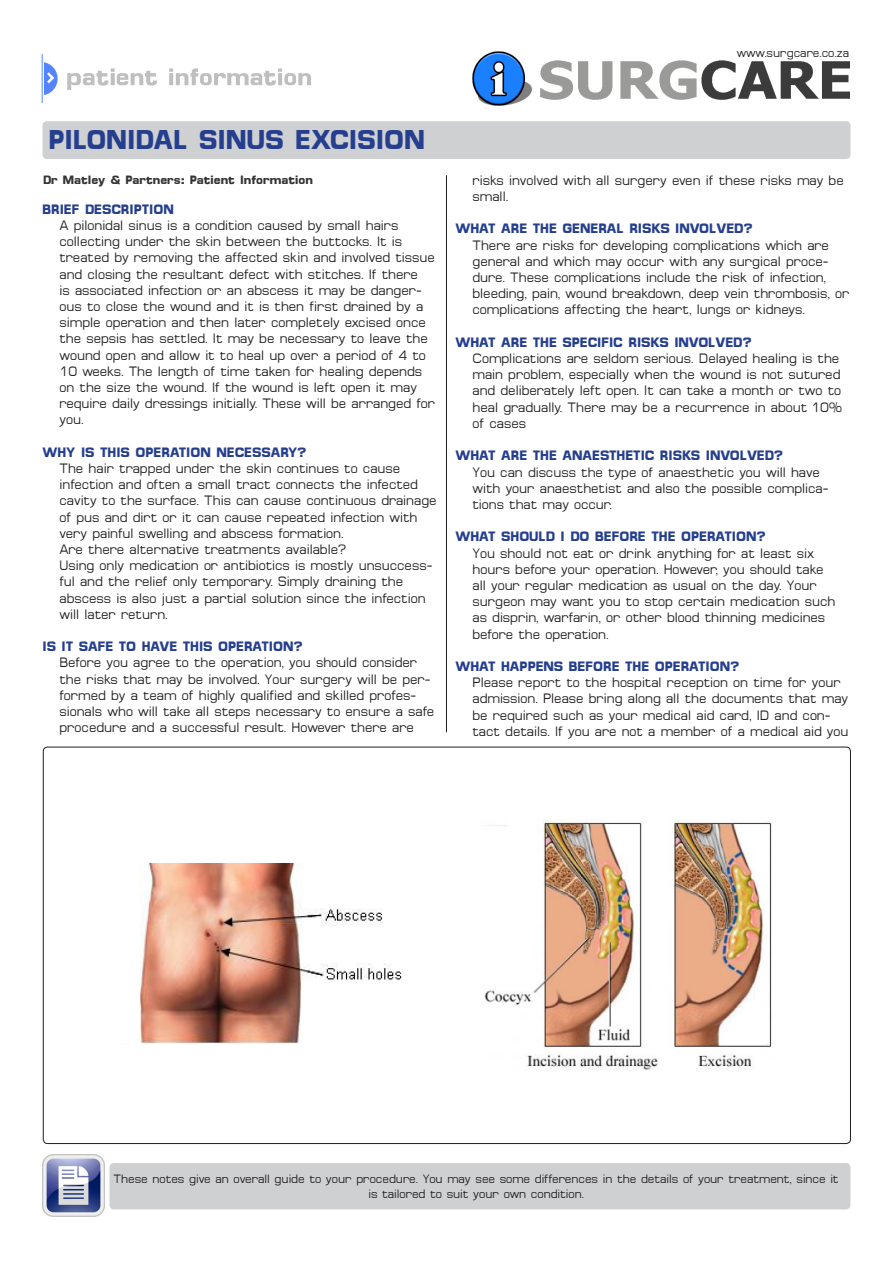
<style>
.page{position:relative;width:893px;height:1263px;background:#fff}
.page>*{position:absolute;margin:0;border:0;box-sizing:border-box;transform-origin:0 0}
.Operation_name{font:700 27px "Minima S Si";color:#253f8e}
.Brochure_text{font:13.5px/16.2px "Minima S Si";color:#231f20}
.Brochure_Header{font:700 13.5px "Minima S Si";color:#253f8e}
.t1{font:12px/14.4px "Minima S Si";color:#231f20;text-align:center}
.t2{font:700 12px "Minima S Si";color:#353435}
</style>
<div class="page">
<img style="left:472px;top:52px;width:377px;height:54px">
<div style="left:109px;top:1163px;width:741px;height:46px;background:#cfd0d2;border-radius:4px"></div>
<div style="left:43px;top:121px;width:807px;height:38px;background:#cfd0d2;border-radius:4px"></div>
<img style="left:43px;top:1155px;width:61px;height:61px">
<hr style="left:446px;top:175px;width:1px;height:557px;background:#231f20">
<img style="left:41px;top:54px;width:270px;height:48px">
<img style="left:484px;top:820px;width:288px;height:250px">
<img style="left:140px;top:863px;width:262px;height:181px">
<p class="t1" style="left:737px;top:46px;width:114px">www.surgcare.co.za</p>
<p class="Operation_name" style="left:48px;top:124px;width:378px">PILONIDAL SINUS EXCISION</p>
<p class="t2" style="left:43px;top:173px;width:271px">Dr Matley &amp; Partners: Patient Information</p>
<p class="Brochure_Header" style="left:43px;top:201px;width:133px">BRIEF DESCRIPTION</p>
<p class="Brochure_text" style="left:60px;top:217px;width:377px">A pilonidal sinus is a condition caused by small hairs collecting under the skin between the buttocks. It is treated by removing the affected skin and involved tissue and closing the resultant defect with stitches. If there<br>is associated infection or an abscess it may be danger&shy;ous to close the wound and it is then first drained by a simple operation and then later completely excised once the sepsis has settled. It may be necessary to leave the wound open and allow it to heal up over a period of 4 to 10 weeks. The length of time taken for healing depends on the size the wound. If the wound is left open it may require daily dressings initially. These will be arranged for you.</p>
<p class="Brochure_Header" style="left:43px;top:444px;width:266px">WHY IS THIS OPERATION NECESSARY?</p>
<p class="Brochure_text" style="left:60px;top:460px;width:379px">The hair trapped under the skin continues to cause infection and often a small tract connects the infected cavity to the surface. This can cause continuous drainage of pus and dirt or it can cause repeated infection with very painful swelling and abscess formation.</p>
<p class="Brochure_text" style="left:60px;top:541px;width:288px">Are there alternative treatments available?</p>
<p class="Brochure_text" style="left:60px;top:557px;width:374px">Using only medication or antibiotics is mostly unsuccess&shy;ful and the relief only temporary. Simply draining the abscess is also just a partial solution since the infection will later return.</p>
<p class="Brochure_Header" style="left:43px;top:639px;width:262px">IS IT SAFE TO HAVE THIS OPERATION?</p>
<p class="Brochure_text" style="left:60px;top:655px;width:376px">Before you agree to the operation, you should consider the risks that may be involved. Your surgery will be per&shy;formed by a team of highly qualified and skilled profes&shy;sionals who will take all steps necessary to ensure a safe procedure and a successful result. However there are</p>
<p class="Brochure_text" style="left:472px;top:172px;width:373px">risks involved with all surgery even if these risks may be small.</p>
<p class="Brochure_Header" style="left:455px;top:221px;width:299px">WHAT ARE THE GENERAL RISKS INVOLVED?</p>
<p class="Brochure_text" style="left:472px;top:237px;width:378px">There are risks for developing complications which are general and which may occur with any surgical proce&shy;dure. These complications include the risk of infection, bleeding, pain, wound breakdown, deep vein thrombosis, or complications affecting the heart, lungs or kidneys.</p>
<p class="Brochure_Header" style="left:455px;top:334px;width:298px">WHAT ARE THE SPECIFIC RISKS INVOLVED?</p>
<p class="Brochure_text" style="left:472px;top:350px;width:371px">Complications are seldom serious. Delayed healing is the main problem, especially when the wound is not sutured and deliberately left open. It can take a month or two to heal gradually. There may be a recurrence in about 10% of cases</p>
<p class="Brochure_Header" style="left:455px;top:448px;width:329px">WHAT ARE THE ANAESTHETIC RISKS INVOLVED?</p>
<p class="Brochure_text" style="left:472px;top:464px;width:358px">You can discuss the type of anaesthetic you will have with your anaesthetist and also the possible complica&shy;tions that may occur.</p>
<p class="Brochure_Header" style="left:455px;top:529px;width:312px">WHAT SHOULD I DO BEFORE THE OPERATION?</p>
<p class="Brochure_text" style="left:472px;top:545px;width:364px">You should not eat or drink anything for at least six hours before your operation. However, you should take all your regular medication as usual on the day. Your surgeon may want you to stop certain medication such as disprin, warfarin, or other blood thinning medicines before the operation.</p>
<p class="Brochure_Header" style="left:455px;top:658px;width:286px">WHAT HAPPENS BEFORE THE OPERATION?</p>
<p class="Brochure_text" style="left:472px;top:674px;width:378px">Please report to the hospital reception on time for your admission. Please bring along all the documents that may be required such as your medical aid card, ID and con&shy;tact details. If you are not a member of a medical aid you</p>
<p class="t1" style="left:114px;top:1172px;width:727px">These notes give an overall guide to your procedure. You may see some differences in the details of your treatment, since it is tailored to suit your own condition.</p>
</div>
